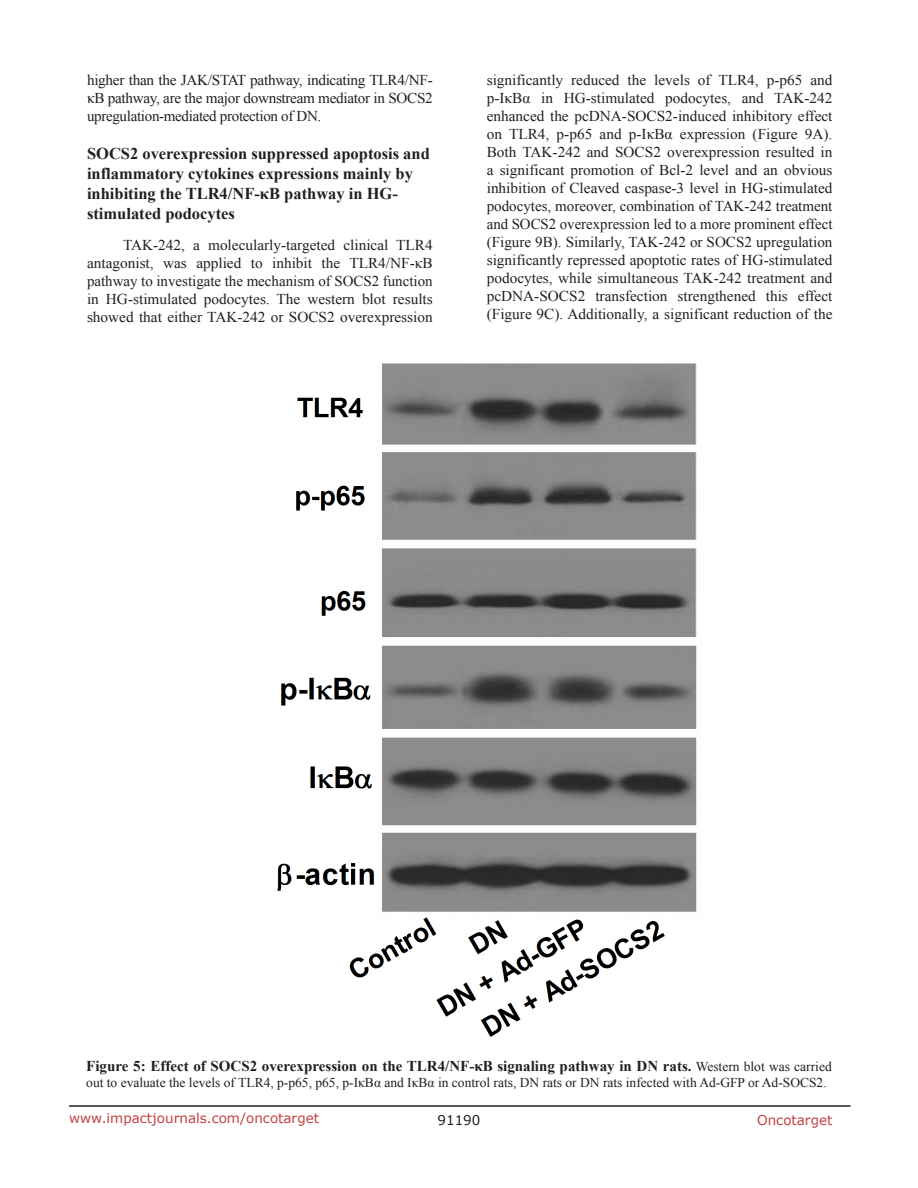
<style>
.page{position:relative;width:918px;height:1188px;background:#fff}
.page>*{position:absolute;margin:0;border:0;box-sizing:border-box;transform-origin:0 0}
.SubHeading{font:700 16.5px/19.8px "Times New Roman";color:#231f20}
.BodyText{font:15px/18px "Times New Roman";color:#231f20;text-align:justify}
.figuretext{font:700 15px "Times New Roman";color:#231f20}
.figuretext-2{font:13.5px "Times New Roman";color:#231f20}
.t1{font:13.5px "Verdana";color:#c24141}
.t2{font:13.5px "Verdana";color:#231f20}
.s1{font-weight:400;font-size:13.5px}
</style>
<div class="page">
<hr style="left:69px;top:1105px;width:781px;height:2px;background:#231f20">
<img style="left:277px;top:363px;width:420px;height:674px">
<p class="BodyText" style="left:87px;top:71px;width:347px">higher than the JAK/STAT pathway, indicating TLR4/NF&shy;κB pathway, are the major downstream mediator in SOCS2 upregulation-mediated protection of DN.</p>
<p class="SubHeading" style="left:87px;top:143px;width:344px">SOCS2 overexpression suppressed apoptosis and inflammatory cytokines expressions mainly by inhibiting the TLR4/NF-κB pathway in HG&shy;stimulated podocytes</p>
<p class="BodyText" style="left:87px;top:236px;width:347px;text-indent:36px">TAK-242, a molecularly-targeted clinical TLR4 antagonist, was applied to inhibit the TLR4/NF-κB pathway to investigate the mechanism of SOCS2 function in HG-stimulated podocytes. The western blot results showed that either TAK-242 or SOCS2 overexpression</p>
<p class="BodyText" style="left:487px;top:71px;width:347px">significantly reduced the levels of TLR4, p-p65 and p-IκBα in HG-stimulated podocytes, and TAK-242 enhanced the pcDNA-SOCS2-induced inhibitory effect on TLR4, p-p65 and p-IκBα expression (Figure 9A).<br>Both TAK-242 and SOCS2 overexpression resulted in a significant promotion of Bcl-2 level and an obvious inhibition of Cleaved caspase-3 level in HG-stimulated podocytes, moreover, combination of TAK-242 treatment and SOCS2 overexpression led to a more prominent effect (Figure 9B). Similarly, TAK-242 or SOCS2 upregulation significantly repressed apoptotic rates of HG-stimulated podocytes, while simultaneous TAK-242 treatment and pcDNA-SOCS2 transfection strengthened this effect (Figure 9C). Additionally, a significant reduction of the</p>
<p class="figuretext" style="left:86px;top:1055px;width:747px">Figure 5: Effect of SOCS2 overexpression on the TLR4/NF-κB signaling pathway in DN rats. <span class="s1">Western blot was carried</span></p>
<p class="figuretext-2" style="left:86px;top:1073px;width:742px">out to evaluate the levels of TLR4, p-p65, p65, p-IκBα and IκBα in control rats, DN rats or DN rats infected with Ad-GFP or Ad-SOCS2.</p>
<p class="t1" style="left:69px;top:1109px;width:252px">www.impactjournals.com/oncotarget</p>
<p class="t2" style="left:438px;top:1111px;width:44px">91190</p>
<p class="t1" style="left:757px;top:1111px;width:77px">Oncotarget</p>
</div>
